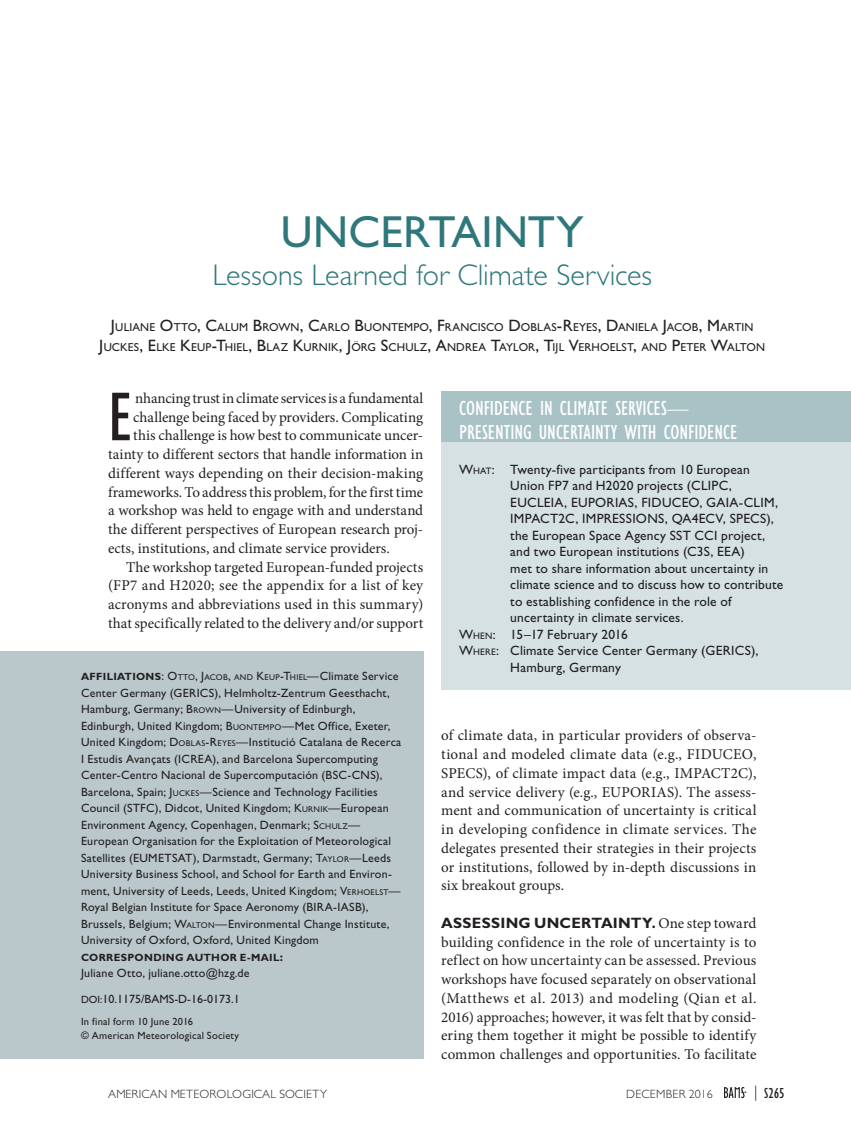
<style>
.page{position:relative;width:851px;height:1134px;background:#fff}
.page>*{position:absolute;margin:0;border:0;box-sizing:border-box;transform-origin:0 0}
.First_Paragraph_w_Dr{font:condensed 71.1px "Gill Sans Std";color:#231f20}
.Article_Title__Main{font:45px "Gill Sans Std";letter-spacing:.005em;color:#2e777b}
.Article_Title__Sub{font:300 30px "Gill Sans Std";color:#2e777b}
.Sidebar_Title__R_col{font:condensed 21px/24px "Gill Sans Std";letter-spacing:-.005em;color:#fff}
.Body_Text{font:15px/18.8px "Minion Pro";color:#231f20;text-align:justify}
.First_Paragraph_w_Dr-2{font:15px "Minion Pro";letter-spacing:-.005em;color:#231f20}
.First_Paragraph_w_bo{font:15px/18.8px "Minion Pro";letter-spacing:.005em;color:#231f20;text-align:justify}
.Page_Number__Master{font:condensed 15px "Gill Sans Std";color:#231f20}
.Sidebar_First_Paragr{font:13.5px/16.5px "Gill Sans Std";letter-spacing:.015em;color:#231f20}
.Affiliation_Correspo{font:12px/16.5px "Gill Sans Std";letter-spacing:.02em;color:#231f20}
.t1{font:300 12px "Gill Sans Std";letter-spacing:.02em;color:#231f20}
.Affiliation_Correspo-2{font:12px "Gill Sans Std";color:#231f20}
.Authors{font:11.55px/19.5px "Gill Sans Std";letter-spacing:.015em;color:#231f20;text-align:center}
.In_Final_Form_Copyri{font:10.5px "Gill Sans Std";letter-spacing:.02em;color:#231f20}
.Affiliation_Correspo-3{font:700 10.5px "Gill Sans Std";letter-spacing:.03em;color:#231f20}
.Affiliation_Correspo-4{font:8.4px "Gill Sans Std";letter-spacing:.03em;color:#231f20}
.s1{font-size:16.5px}
.s2{font-weight:700;font-size:10.5px}
.s3{font-size:12px}
.s4{font-style:inherit}
.s5{font-size:8.4px}
.s6{font-size:10.5px}
.s7{font-size:9.45px}
.s8{font-family:"Gill Sans Std";font-weight:700}
.s9{font-weight:300;font-stretch:normal}
</style>
<div class="page">
<div style="left:441px;top:391px;width:409px;height:299px;background:#d5e1e3"></div>
<div style="left:441px;top:391px;width:409px;height:51px;background:#a8c2c6"></div>
<div style="left:0;top:652px;width:423px;height:407px;background:#bac8cb"></div>
<svg style="left:724px;top:1087px;width:22px;height:11px"></svg>
<p class="Article_Title__Main" style="left:281px;top:206px;width:304px">UNCERTAINTY</p>
<p class="Article_Title__Sub" style="left:212px;top:258px;width:441px">Lessons Learned for Climate Services</p>
<p class="Authors" style="left:99px;top:318px;width:667px"><span class="s1">J</span>ULIANE <span class="s1">O</span>TTO<span class="s1">, C</span>ALUM <span class="s1">B</span>ROWN<span class="s1">, C</span>ARLO <span class="s1">B</span>UONTEMPO<span class="s1">, F</span>RANCISCO <span class="s1">D</span>OBLAS<span class="s1">-R</span>EYES<span class="s1">, D</span>ANIELA <span class="s1">J</span>ACOB<span class="s1">, M</span>ARTIN<br><span class="s1">J</span>UCKES<span class="s1">, E</span> LKE <span class="s1">K</span>EUP<span class="s1">-T</span>HIEL<span class="s1">, B</span>LAZ <span class="s1">K</span>URNIK<span class="s1">, J</span>ÖRG <span class="s1">S</span>CHULZ<span class="s1">, A</span>NDREA <span class="s1">T</span>AYLOR<span class="s1">, T</span>IJL <span class="s1">V</span>ERHOELST<span class="s1">,</span> AND <span class="s1">P</span>ETER <span class="s1">W</span>ALTON</p>
<p class="First_Paragraph_w_Dr" style="left:108px;top:379px;width:27px">E</p>
<p class="First_Paragraph_w_Dr-2" style="left:135px;top:388px;width:290px">nhancing trust in climate services is a fundamental</p>
<p class="First_Paragraph_w_Dr-2" style="left:133px;top:407px;width:291px">challenge being faced by providers. Complicating</p>
<p class="First_Paragraph_w_Dr-2" style="left:133px;top:425px;width:291px">this challenge is how best to communicate uncer-</p>
<p class="First_Paragraph_w_Dr-2" style="left:108px;top:444px;width:316px">tainty to different sectors that handle information in</p>
<p class="First_Paragraph_w_Dr-2" style="left:108px;top:463px;width:317px">different ways depending on their decision-making</p>
<p class="First_Paragraph_w_Dr-2" style="left:108px;top:482px;width:316px">frameworks. To address this problem, for the first time</p>
<p class="First_Paragraph_w_Dr-2" style="left:108px;top:500px;width:316px">a workshop was held to engage with and understand</p>
<p class="First_Paragraph_w_Dr-2" style="left:108px;top:519px;width:317px">the different perspectives of European research proj-</p>
<p class="First_Paragraph_w_Dr-2" style="left:108px;top:538px;width:283px">ects, institutions, and climate service providers.</p>
<p class="Body_Text" style="left:108px;top:557px;width:317px;text-indent:18px">The workshop targeted European-funded projects (FP7 and H2020; see the appendix for a list of key acronyms and abbreviations used in this summary) that specifically related to the delivery and/or support</p>
<p class="Affiliation_Correspo-4" style="left:81px;top:672px;width:319px"><span class="s2">AFFILIATIONS</span><span class="s3">:</span> <span class="s3">O</span>TTO<span class="s3">, J</span>ACOB<span class="s3">,</span> AND <span class="s3">K</span>EUP<span class="s3">-T</span>HIEL<span class="s3">—Climate Service</span></p>
<p class="Affiliation_Correspo" style="left:81px;top:684px;width:322px">Center Germany (GERICS), Helmholtz-Zentrum Geesthacht, Hamburg, Germany; <span class="s4">B</span><span class="s5">ROWN</span>—University of Edinburgh, Edinburgh, United Kingdom; <span class="s4">B</span><span class="s5">UONTEMPO</span>—Met Office, Exeter, United Kingdom; <span class="s4">D</span><span class="s5">OB LAS</span><span class="s4">-R</span><span class="s5">EYES</span>—Institució Catalana de Recerca I Estudis Avançats (ICREA), and Barcelona Supercomputing Center-Centro Nacional de Supercomputación (BSC-CNS), Barcelona, Spain; <span class="s4">J</span><span class="s5">UCKES</span>—Science and Technology Facilities Council (STFC), Didcot, United Kingdom; <span class="s4">K</span><span class="s5">URNIK</span>—European Environment Agency, Copenhagen, Denmark; <span class="s4">S</span><span class="s5">CHULZ</span>— European Organisation for the Exploitation of Meteorological Satellites (EUMETSAT), Darmstadt, Germany; <span class="s4">T</span><span class="s5">AYLOR</span>—Leeds University Business School, and School for Earth and Environ&shy;ment, University of Leeds, Leeds, United Kingdom; <span class="s4">V</span><span class="s5">ERHOELST</span>— Royal Belgian Institute for Space Aeronomy (BIRA-IASB), Brussels, Belgium; <span class="s4">W</span><span class="s5">ALTON</span>—Environmental Change Institute, University of Oxford, Oxford, United Kingdom</p>
<p class="Affiliation_Correspo-3" style="left:81px;top:951px;width:203px">CORRESPONDING AUTHOR E-MAIL<span class="s3">:</span></p>
<p class="Affiliation_Correspo" style="left:81px;top:965px;width:170px">Juliane Otto, juliane.otto@hzg.de</p>
<p class="Affiliation_Correspo-2" style="left:81px;top:992px;width:160px"><span class="s6">DOI:</span>10.1175/BAMS-D-16-0173.1</p>
<p class="In_Final_Form_Copyri" style="left:81px;top:1016px;width:114px">In final form 10 June 2016</p>
<p class="In_Final_Form_Copyri" style="left:81px;top:1029px;width:160px">© American Meteorological Society</p>
<p class="Sidebar_Title__R_col" style="left:459px;top:397px;width:280px">CONFIDENCE IN CLIMATE SERVICES—<br>PRESENTING UNCERTAINTY WITH CONFIDENCE</p>
<p class="Sidebar_First_Paragr" style="left:510px;top:461px;width:274px;text-indent:-51px"><span class="s4">W</span><span class="s7">HAT</span>: Twenty-five participants from 10 European Union FP7 and H2020 projects (CLIPC, EUCLEIA, EUPORIAS, FIDUCEO, GAIA-CLIM, IMPACT2C, IMPRESSIONS, QA4ECV, SPECS), the European Space Agency SST CCI project, and two European institutions (C3S, EEA)<br>met to share information about uncertainty in climate science and to discuss how to contribute to establishing confidence in the role of uncertainty in climate services.</p>
<p class="Sidebar_First_Paragr" style="left:459px;top:626px;width:170px"><span class="s4">W</span><span class="s7">HEN</span>: 15–17 February 2016</p>
<p class="Sidebar_First_Paragr" style="left:510px;top:642px;width:249px;text-indent:-51px"><span class="s4">W</span><span class="s7">HERE</span>: Climate Service Center Germany (GERICS),<br>Hamburg, Germany</p>
<p class="Body_Text" style="left:441px;top:726px;width:317px">of climate data, in particular providers of observa&shy;tional and modeled climate data (e.g., FIDUCEO, SPECS), of climate impact data (e.g., IMPACT2C), and service delivery (e.g., EUPORIAS). The assess&shy;ment and communication of uncertainty is critical in developing confidence in climate services. The delegates presented their strategies in their projects or institutions, followed by in-depth discussions in six breakout groups.</p>
<p class="First_Paragraph_w_bo" style="left:441px;top:914px;width:317px"><span class="s8">ASSESSING UNCERTAINTY.</span> One step toward building confidence in the role of uncertainty is to reflect on how uncertainty can be assessed. Previous workshops have focused separately on observational (Matthews et al. 2013) and modeling (Qian et al.<br>2016) approaches; however, it was felt that by consid&shy;ering them together it might be possible to identify common challenges and opportunities. To facilitate</p>
<p class="t1" style="left:108px;top:1087px;width:220px">AMERICAN METEOROLOGICAL SOCIETY</p>
<p class="t1" style="left:626px;top:1087px;width:88px">DECEMBER 2016</p>
<p class="Page_Number__Master" style="left:754px;top:1085px;width:32px"><span class="s9">|</span> S265</p>
</div>
